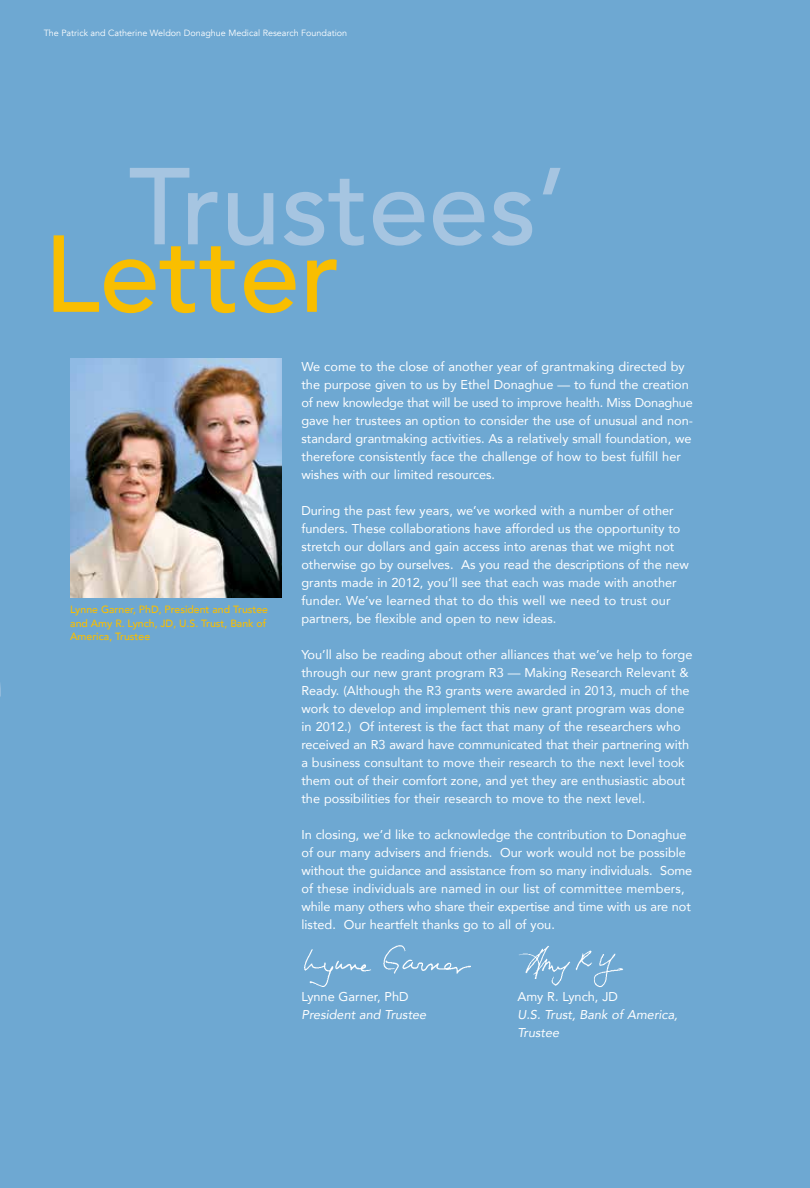
<style>
.page{position:relative;width:810px;height:1188px;background:#6ea8d2}
.page>*{position:absolute;margin:0;border:0;box-sizing:border-box;transform-origin:0 0}
.t1{font:500 108px "Avenir";color:#a6c5e1}
.t2{font:500 108px "Avenir";color:#f9be00}
.t3{font:12.75px/18px "Avenir";color:#fff}
.t4{font:italic 12.75px/18px "Avenir";color:#fff}
.t5{font:500 10.5px/13.5px "Avenir";color:#f9be00}
.t6{font:9px "Avenir";color:#fff}
</style>
<div class="page">
<img style="left:70px;top:358px;width:212px;height:239px">
<img style="left:304px;top:946px;width:167px;height:40px">
<img style="left:519px;top:946px;width:105px;height:41px">
<p class="t6" style="left:44px;top:28px;width:305px">The Patrick and Catherine Weldon Donaghue Medical Research Foundation</p>
<h1 class="t1" style="left:129px;top:113px;width:440px">Trustees’</h1>
<h1 class="t2" style="left:44px;top:181px;width:298px">Letter</h1>
<p class="t5" style="left:70px;top:602px;width:199px">Lynne Garner, PhD, President and Trustee and Amy R. Lynch, JD, U.S. Trust, Bank of<br>America, Trustee</p>
<p class="t3" style="left:301px;top:357px;width:393px">We come to the close of another year of grantmaking directed by the purpose given to us by Ethel Donaghue — to fund the creation of new knowledge that will be used to improve health. Miss Donaghue gave her trustees an option to consider the use of unusual and non&shy;standard grantmaking activities. As a relatively small foundation, we therefore consistently face the challenge of how to best fulfill her wishes with our limited resources.</p>
<p class="t3" style="left:301px;top:501px;width:389px">During the past few years, we’ve worked with a number of other funders. These collaborations have afforded us the opportunity to stretch our dollars and gain access into arenas that we might not otherwise go by ourselves. As you read the descriptions of the new grants made in 2012, you’ll see that each was made with another funder. We’ve learned that to do this well we need to trust our partners, be flexible and open to new ideas.</p>
<p class="t3" style="left:301px;top:645px;width:393px">You’ll also be reading about other alliances that we’ve help to forge through our new grant program R3 — Making Research Relevant &amp; Ready. (Although the R3 grants were awarded in 2013, much of the work to develop and implement this new grant program was done in 2012.) Of interest is the fact that many of the researchers who received an R3 award have communicated that their partnering with a business consultant to move their research to the next level took them out of their comfort zone, and yet they are enthusiastic about the possibilities for their research to move to the next level.</p>
<p class="t3" style="left:301px;top:825px;width:392px">In closing, we’d like to acknowledge the contribution to Donaghue of our many advisers and friends. Our work would not be possible without the guidance and assistance from so many individuals. Some of these individuals are named in our list of committee members, while many others who share their expertise and time with us are not listed. Our heartfelt thanks go to all of you.</p>
<p class="t3" style="left:301px;top:987px;width:109px">Lynne Garner, PhD</p>
<p class="t3" style="left:517px;top:987px;width:102px">Amy R. Lynch, JD</p>
<p class="t4" style="left:301px;top:1005px;width:126px">President and Trustee</p>
<p class="t4" style="left:517px;top:1005px;width:162px">U.S. Trust, Bank of America,<br>Trustee</p>
</div>
